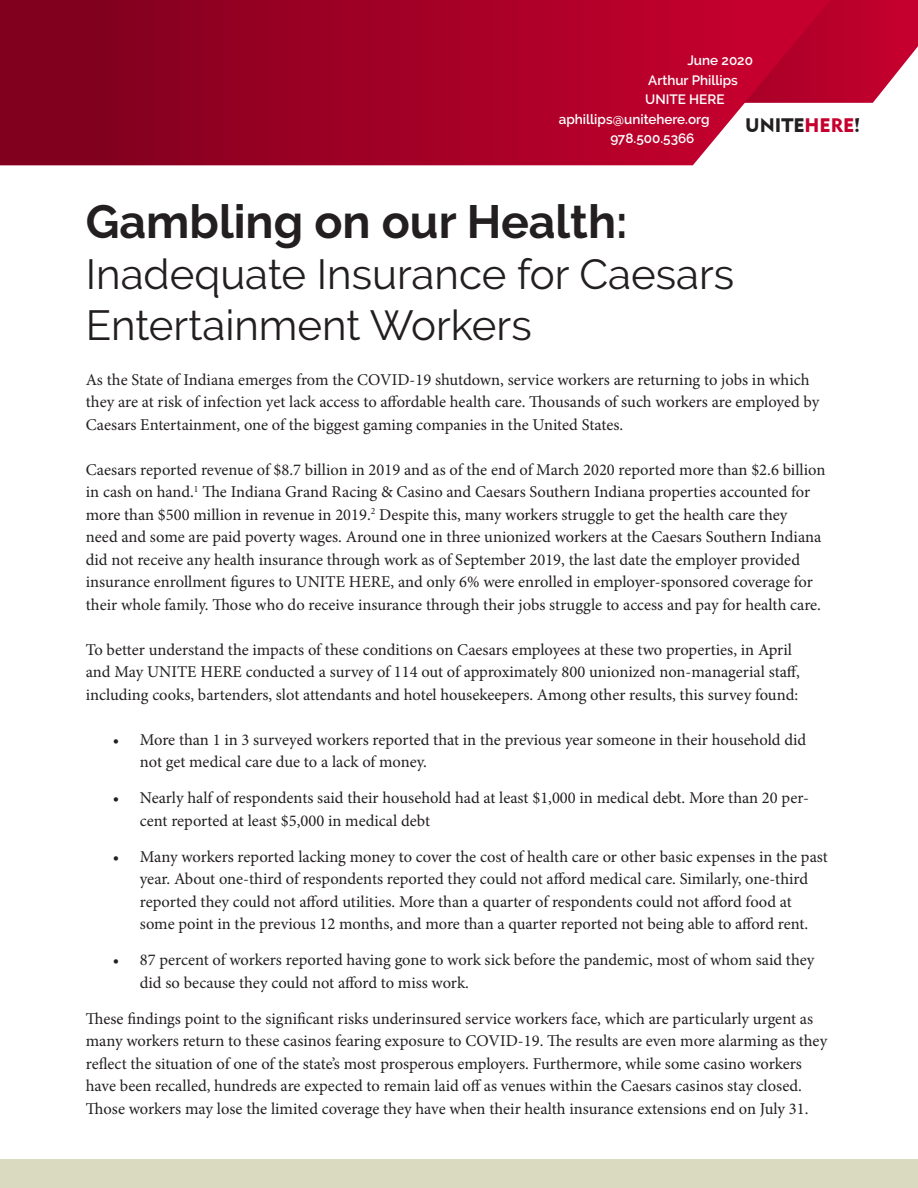
<style>
.page{position:relative;width:918px;height:1188px;background:#fff}
.page>*{position:absolute;margin:0;border:0;box-sizing:border-box;transform-origin:0 0}
.head2{font:700 46.5px "Raleway";color:#231f20}
.head2-2{font:42px/51px "Raleway";color:#231f20}
.t1{font:19.5px "Geometric 415 BT Black A";color:#231f20}
.t2{font:16.5px/22.5px "Minion Pro";letter-spacing:-.005em;color:#231f20}
.t3{font:600 13.5px/19.5px "Raleway";color:#fff}
.s1{color:#c5002e}
</style>
<div class="page">
<div style="left:0;top:1160px;width:918px;height:28px;background:#dadac0"></div>
<svg style="left:842px;top:0;width:76px;height:103px"></svg>
<svg style="left:0;top:0;width:842px;height:165px;background:#a50e31"></svg>
<p class="t3" style="left:648px;top:51px;width:106px;text-indent:39px">June 2020<br>Arthur Phillips</p>
<p class="t3" style="left:645px;top:90px;width:81px">UNITE HERE</p>
<p class="t3" style="left:559px;top:109px;width:152px">aphillips@unitehere.org</p>
<p class="t3" style="left:610px;top:129px;width:86px">978.500.5366</p>
<p class="t1" style="left:745px;top:113px;width:117px">UNITE<span class="s1">HERE</span>!</p>
<p class="head2" style="left:86px;top:195px;width:543px">Gambling on our Health:</p>
<p class="head2-2" style="left:86px;top:248px;width:650px">Inadequate Insurance for Caesars<br>Entertainment Workers</p>
<p class="t2" style="left:86px;top:368px;width:735px">As the State of Indiana emerges from the COVID-19 shutdown, service workers are returning to jobs in which they are at risk of infection yet lack access to affordable health care. Thousands of such workers are employed by<br>Caesars Entertainment, one of the biggest gaming companies in the United States.</p>
<p class="t2" style="left:86px;top:458px;width:741px">Caesars reported revenue of $8.7 billion in 2019 and as of the end of March 2020 reported more than $2.6 billion in cash on hand.<sup>1</sup> The Indiana Grand Racing &amp; Casino and Caesars Southern Indiana properties accounted for more than $500 million in revenue in 2019.<sup>2</sup> Despite this, many workers struggle to get the health care they<br>need and some are paid poverty wages. Around one in three unionized workers at the Caesars Southern Indiana did not receive any health insurance through work as of September 2019, the last date the employer provided insurance enrollment figures to UNITE HERE, and only 6% were enrolled in employer-sponsored coverage for their whole family. Those who do receive insurance through their jobs struggle to access and pay for health care.</p>
<p class="t2" style="left:86px;top:638px;width:716px">To better understand the impacts of these conditions on Caesars employees at these two properties, in April and May UNITE HERE conducted a survey of 114 out of approximately 800 unionized non-managerial staff, including cooks, bartenders, slot attendants and hotel housekeepers. Among other results, this survey found:</p>
<p class="t2" style="left:140px;top:728px;width:668px;text-indent:-27px">• More than 1 in 3 surveyed workers reported that in the previous year someone in their household did not get medical care due to a lack of money.</p>
<p class="t2" style="left:140px;top:787px;width:671px;text-indent:-27px">• Nearly half of respondents said their household had at least $1,000 in medical debt. More than 20 per&shy;cent reported at least $5,000 in medical debt</p>
<p class="t2" style="left:113px;top:845px;width:717px;text-align:center">• Many workers reported lacking money to cover the cost of health care or other basic expenses in the past year. About one-third of respondents reported they could not afford medical care. Similarly, one-third reported they could not afford utilities. More than a quarter of respondents could not afford food at<br>some point in the previous 12 months, and more than a quarter reported not being able to afford rent.</p>
<p class="t2" style="left:140px;top:949px;width:676px;text-indent:-27px">• 87 percent of workers reported having gone to work sick before the pandemic, most of whom said they did so because they could not afford to miss work.</p>
<p class="t2" style="left:86px;top:1007px;width:743px">These findings point to the significant risks underinsured service workers face, which are particularly urgent as many workers return to these casinos fearing exposure to COVID-19. The results are even more alarming as they reflect the situation of one of the state’s most prosperous employers. Furthermore, while some casino workers have been recalled, hundreds are expected to remain laid off as venues within the Caesars casinos stay closed.<br>Those workers may lose the limited coverage they have when their health insurance extensions end on July 31.</p>
</div>
